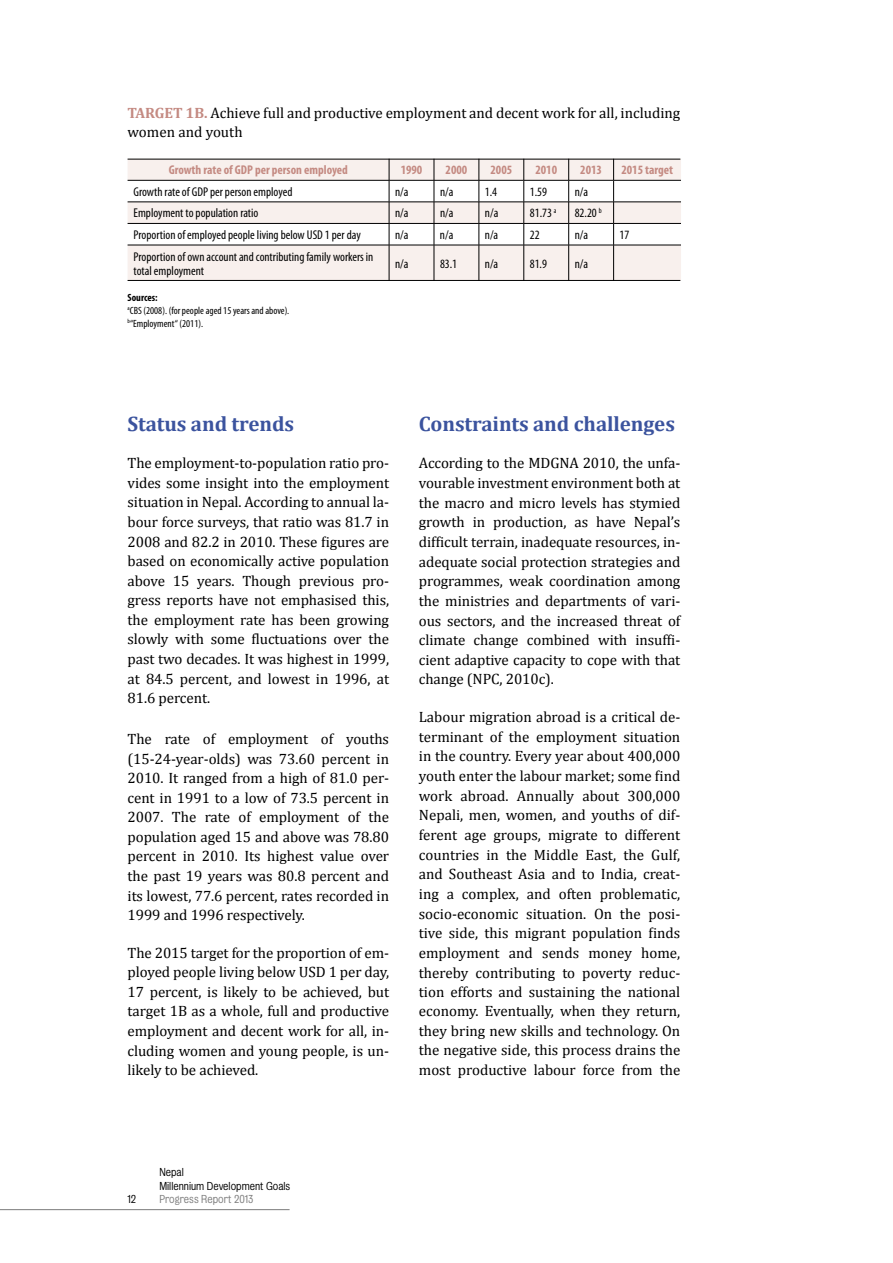
<style>
.page{position:relative;width:893px;height:1263px;background:#fff}
.page>*{position:absolute;margin:0;border:0;box-sizing:border-box;transform-origin:0 0}
.t1{font:700 21px "Cambria";letter-spacing:-.005em;color:#3b539e}
.t2{font:15px/19.6px "Cambria";letter-spacing:-.005em;color:#000;text-align:justify}
.t3{font:condensed 12.75px/14.2px "Myriad Pro";color:#000}
.t4{font:700 condensed 12.75px "Myriad Pro";color:#c48a82}
.t5{font:condensed 10.5px/12.8px "Myriad Pro";color:#000}
.t6{font:10.5px/13.5px "Bureau Grotesque Five One";color:#000}
.t7{font:10.5px "Bureau Grotesque Five One";color:#7c7c7c}
.s1{font-weight:700;color:#c48a82}
.s2{font-weight:700}
</style>
<div class="page">
<hr style="left:0;top:1209px;width:290px;height:1px;background:#7c7c7c">
<div style="left:128px;top:246px;width:553px;height:35px;background:#f8f0ed"></div>
<svg style="left:128px;top:159px;width:553px;height:86px"></svg>
<hr style="left:389px;top:245px;width:1px;height:36px;background:#000">
<hr style="left:434px;top:245px;width:1px;height:36px;background:#000">
<hr style="left:479px;top:245px;width:1px;height:36px;background:#000">
<hr style="left:524px;top:245px;width:1px;height:36px;background:#000">
<hr style="left:568px;top:245px;width:1px;height:36px;background:#000">
<hr style="left:613px;top:245px;width:1px;height:36px;background:#000">
<hr style="left:128px;top:180px;width:261px;height:1px;background:#000">
<hr style="left:389px;top:180px;width:45px;height:1px;background:#000">
<hr style="left:434px;top:180px;width:45px;height:1px;background:#000">
<hr style="left:479px;top:180px;width:45px;height:1px;background:#000">
<hr style="left:524px;top:180px;width:45px;height:1px;background:#000">
<hr style="left:569px;top:180px;width:45px;height:1px;background:#000">
<hr style="left:614px;top:180px;width:67px;height:1px;background:#000">
<hr style="left:128px;top:202px;width:261px;height:1px;background:#000">
<hr style="left:389px;top:202px;width:45px;height:1px;background:#000">
<hr style="left:434px;top:202px;width:45px;height:1px;background:#000">
<hr style="left:479px;top:202px;width:45px;height:1px;background:#000">
<hr style="left:524px;top:202px;width:45px;height:1px;background:#000">
<hr style="left:569px;top:202px;width:45px;height:1px;background:#000">
<hr style="left:614px;top:202px;width:67px;height:1px;background:#000">
<hr style="left:128px;top:223px;width:261px;height:1px;background:#000">
<hr style="left:389px;top:223px;width:45px;height:1px;background:#000">
<hr style="left:434px;top:223px;width:45px;height:1px;background:#000">
<hr style="left:479px;top:223px;width:45px;height:1px;background:#000">
<hr style="left:524px;top:223px;width:45px;height:1px;background:#000">
<hr style="left:569px;top:223px;width:45px;height:1px;background:#000">
<hr style="left:614px;top:223px;width:67px;height:1px;background:#000">
<hr style="left:128px;top:245px;width:261px;height:1px;background:#000">
<hr style="left:389px;top:245px;width:45px;height:1px;background:#000">
<hr style="left:434px;top:245px;width:45px;height:1px;background:#000">
<hr style="left:479px;top:245px;width:45px;height:1px;background:#000">
<hr style="left:524px;top:245px;width:45px;height:1px;background:#000">
<hr style="left:569px;top:245px;width:45px;height:1px;background:#000">
<hr style="left:614px;top:245px;width:67px;height:1px;background:#000">
<hr style="left:128px;top:159px;width:552px;height:1px;background:#000">
<hr style="left:128px;top:280px;width:552px;height:1px;background:#000">
<p class="t2" style="left:128px;top:103px;width:554px"><span class="s1">Target 1B.</span> Achieve full and productive employment and decent work for all, including women and youth</p>
<p class="t4" style="left:169px;top:162px;width:181px">Growth rate of GDP per person employed</p>
<p class="t4" style="left:401px;top:162px;width:23px">1990</p>
<p class="t4" style="left:446px;top:162px;width:23px">2000</p>
<p class="t4" style="left:490px;top:162px;width:23px">2005</p>
<p class="t4" style="left:535px;top:162px;width:23px">2010</p>
<p class="t4" style="left:580px;top:162px;width:23px">2013</p>
<p class="t4" style="left:621px;top:162px;width:53px">2015 target</p>
<p class="t3" style="left:134px;top:184px;width:160px">Growth rate of GDP per person employed</p>
<p class="t3" style="left:395px;top:184px;width:15px">n/a</p>
<p class="t3" style="left:440px;top:184px;width:15px">n/a</p>
<p class="t3" style="left:485px;top:184px;width:14px">1.4</p>
<p class="t3" style="left:530px;top:184px;width:19px">1.59</p>
<p class="t3" style="left:575px;top:184px;width:15px">n/a</p>
<p class="t3" style="left:134px;top:206px;width:126px">Employment to population ratio</p>
<p class="t3" style="left:395px;top:206px;width:15px">n/a</p>
<p class="t3" style="left:440px;top:206px;width:15px">n/a</p>
<p class="t3" style="left:485px;top:206px;width:15px">n/a</p>
<p class="t3" style="left:530px;top:206px;width:28px">81.73 <sup>a</sup></p>
<p class="t3" style="left:575px;top:206px;width:29px">82.20 <sup>b</sup></p>
<p class="t3" style="left:134px;top:227px;width:229px">Proportion of employed people living below USD 1 per day</p>
<p class="t3" style="left:395px;top:227px;width:15px">n/a</p>
<p class="t3" style="left:440px;top:227px;width:15px">n/a</p>
<p class="t3" style="left:485px;top:227px;width:15px">n/a</p>
<p class="t3" style="left:530px;top:227px;width:11px">22</p>
<p class="t3" style="left:575px;top:227px;width:15px">n/a</p>
<p class="t3" style="left:620px;top:227px;width:11px">17</p>
<p class="t3" style="left:134px;top:249px;width:241px">Proportion of own account and contributing family workers in total employment</p>
<p class="t3" style="left:395px;top:256px;width:15px">n/a</p>
<p class="t3" style="left:440px;top:256px;width:19px">83.1</p>
<p class="t3" style="left:485px;top:256px;width:15px">n/a</p>
<p class="t3" style="left:530px;top:256px;width:19px">81.9</p>
<p class="t3" style="left:575px;top:256px;width:15px">n/a</p>
<p class="t5" style="left:128px;top:291px;width:163px"><span class="s2">Sources:<br></span><sup>a</sup>CBS (2008). (for people aged 15 years and above). <sup>b</sup>“Employment“ (2011).</p>
<h1 class="t1" style="left:128px;top:411px;width:168px">Status and trends</h1>
<p class="t2" style="left:128px;top:453px;width:263px">The employment-to-population ratio pro&shy;vides some insight into the employment situation in Nepal. According to annual la&shy;bour force surveys, that ratio was 81.7 in 2008 and 82.2 in 2010. These figures are based on economically active population above 15 years. Though previous pro&shy;gress reports have not emphasised this, the employment rate has been growing slowly with some fluctuations over the past two decades. It was highest in 1999, at 84.5 percent, and lowest in 1996, at 81.6 percent.</p>
<p class="t2" style="left:128px;top:729px;width:263px">The rate of employment of youths (15-24-year-olds) was 73.60 percent in 2010. It ranged from a high of 81.0 per&shy;cent in 1991 to a low of 73.5 percent in 2007. The rate of employment of the population aged 15 and above was 78.80 percent in 2010. Its highest value over the past 19 years was 80.8 percent and its lowest, 77.6 percent, rates recorded in 1999 and 1996 respectively.</p>
<p class="t2" style="left:128px;top:943px;width:263px">The 2015 target for the proportion of em&shy;ployed people living below USD 1 per day, 17 percent, is likely to be achieved, but target 1B as a whole, full and productive employment and decent work for all, in&shy;cluding women and young people, is un&shy;likely to be achieved.</p>
<h1 class="t1" style="left:419px;top:411px;width:258px">Constraints and challenges</h1>
<p class="t2" style="left:419px;top:453px;width:263px">According to the MDGNA 2010, the unfa&shy;vourable investment environment both at the macro and micro levels has stymied growth in production, as have Nepal’s difficult terrain, inadequate resources, in&shy;adequate social protection strategies and programmes, weak coordination among the ministries and departments of vari&shy;ous sectors, and the increased threat of climate change combined with insuffi&shy;cient adaptive capacity to cope with that change (NPC, 2010c).</p>
<p class="t2" style="left:419px;top:707px;width:263px">Labour migration abroad is a critical de&shy;terminant of the employment situation in the country. Every year about 400,000 youth enter the labour market; some find work abroad. Annually about 300,000<br>Nepali, men, women, and youths of dif&shy;ferent age groups, migrate to different countries in the Middle East, the Gulf, and Southeast Asia and to India, creat&shy;ing a complex, and often problematic, socio-economic situation. On the posi&shy;tive side, this migrant population finds employment and sends money home, thereby contributing to poverty reduc&shy;tion efforts and sustaining the national economy. Eventually, when they return, they bring new skills and technology. On the negative side, this process drains the most productive labour force from the</p>
<p class="t6" style="left:128px;top:1193px;width:10px">12</p>
<p class="t6" style="left:159px;top:1166px;width:132px">Nepal<br>Millennium Development Goals</p>
<p class="t7" style="left:159px;top:1194px;width:95px">Progress Report 2013</p>
</div>
